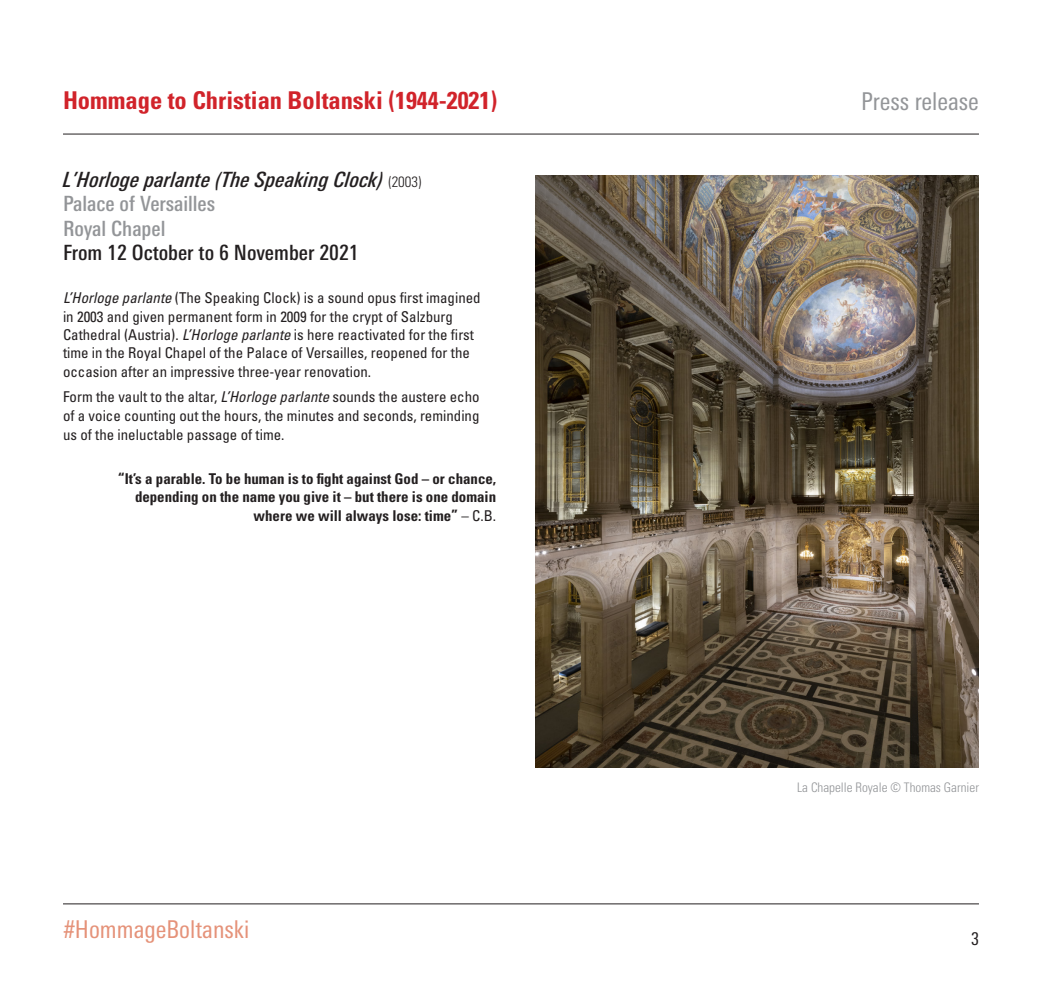
<style>
.page{position:relative;width:1042px;height:993px;background:#fff}
.page>*{position:absolute;margin:0;border:0;box-sizing:border-box;transform-origin:0 0}
.info_bold{font:700 condensed 24.5px "Univers LT Std";color:#d1232a}
.info_bold-2{font:condensed 24.5px "Univers Next Pro";color:#e59279}
.info_bold-3{font:condensed 24.5px "Univers Next Pro";color:#939598}
.info_bold-4{font:italic 500 condensed 21px "Univers Next Pro";color:#231f20}
.info_bold-5{font:500 condensed 21px/24.5px "Univers Next Pro";color:#231f20}
.info_bold-6{font:500 condensed 21px "Univers Next Pro";color:#939598}
.t1{font:condensed 17.5px "Univers Next Pro";color:#231f20}
.info_bold-7{font:condensed 14.88px/18.4px "Univers LT Std";color:#231f20}
.info_bold-8{font:700 condensed 14.88px/18.9px "Univers LT Std";color:#231f20;text-align:right}
.info_bold-9{font:300 condensed 13.12px "Univers LT Std";color:#939598}
.s1{font-family:"Univers LT Std";font-weight:300;font-style:normal;font-size:14.88px}
.s2{color:#939598}
.s3{font-style:italic}
.s4{font-size:15.75px}
.s5{font-weight:400}
</style>
<div class="page">
<hr style="left:63px;top:134px;width:916px;height:1px;background:#231f20">
<hr style="left:63px;top:903px;width:916px;height:1px;background:#231f20">
<img style="left:535px;top:175px;width:444px;height:591px">
<p class="info_bold" style="left:63px;top:86px;width:436px">Hommage to Christian Boltanski (1944-2021)</p>
<p class="info_bold-4" style="left:63px;top:167px;width:360px">L’Horloge parlante (The Speaking Clock) <span class="s1">(2003)</span></p>
<p class="info_bold-6" style="left:63px;top:191px;width:154px">Palace of Versailles</p>
<p class="info_bold-5" style="left:63px;top:216px;width:297px"><span class="s2">Royal Chapel<br></span>From 12 October to 6 November 2021</p>
<p class="info_bold-7" style="left:63px;top:288px;width:419px"><span class="s3">L’Horloge parlante</span> (The Speaking Clock) is a sound opus first imagined in 2003 and given permanent form in 2009 for the crypt of Salzburg Cathedral (Austria). <span class="s3">L’Horloge parlante</span> is here reactivated for the first time in the Royal Chapel of the Palace of Versailles, reopened for the occasion after an impressive three-year renovation.</p>
<p class="info_bold-7" style="left:63px;top:387px;width:418px;line-height:18.9px;text-align:justify">Form the vault to the altar, <span class="s3">L’Horloge parlante</span> sounds the austere echo of a voice counting out the hours, the minutes and seconds, reminding us of the ineluctable passage of time.</p>
<p class="info_bold-8" style="left:118px;top:468px;width:380px"><span class="s4">“</span>It’s a parable. To be human is to fight against God – or chance, depending on the name you give it – but there is one domain where we will always lose: time<span class="s4">”</span> <span class="s5">– C.B.</span></p>
<p class="info_bold-2" style="left:64px;top:914px;width:187px">#HommageBoltanski</p>
<p class="info_bold-3" style="left:861px;top:87px;width:119px">Press release</p>
<p class="info_bold-9" style="left:797px;top:779px;width:183px">La Chapelle Royale © Thomas Garnier</p>
<p class="t1" style="left:971px;top:928px;width:9px">3</p>
</div>
